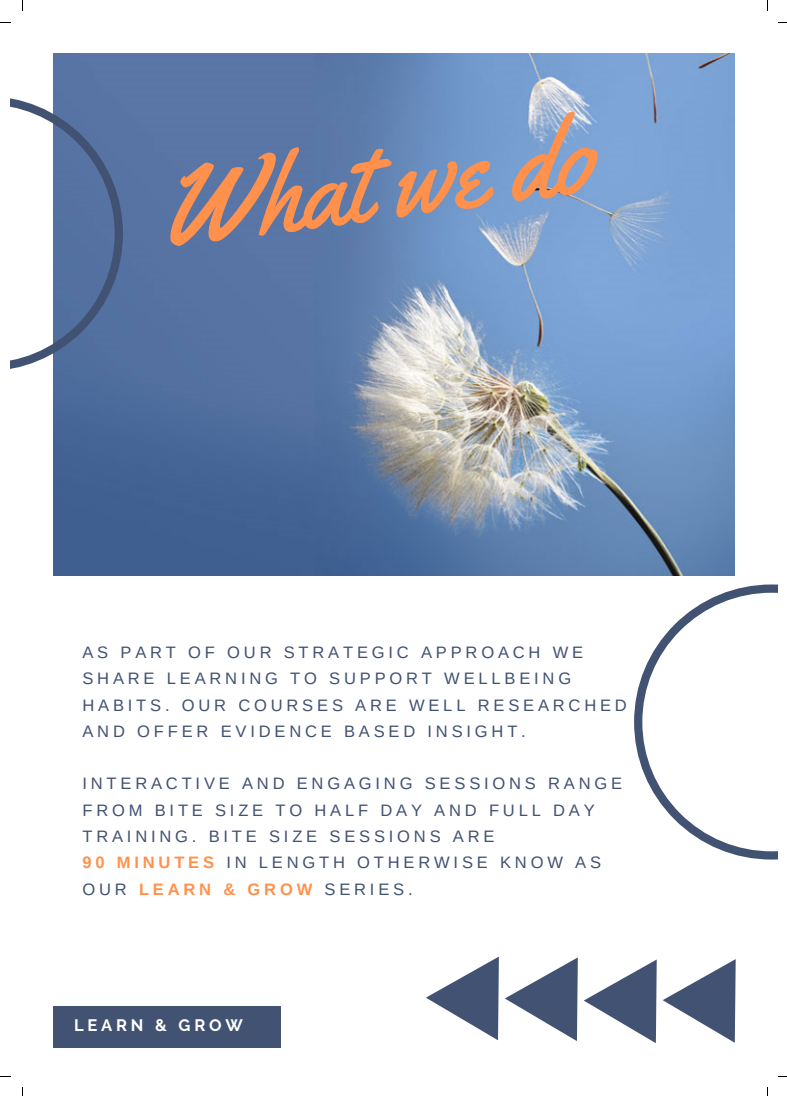
<style>
.page{position:relative;width:787px;height:1096px;background:#fff}
.page>*{position:absolute;margin:0;border:0;box-sizing:border-box;transform-origin:0 0}
.t1{font:110.12px "Yellowtail";color:#ff914d}
.t2{font:16.5px/26.2px "Arimo";letter-spacing:.23em;color:#415272}
.t3{font:700 16.5px "Raleway";letter-spacing:.23em;color:#fff}
.s1{font-weight:700;color:#ff914d}
</style>
<div class="page">
<img style="left:54px;top:53px;width:681px;height:522px">
<div style="left:54px;top:1005px;width:227px;height:42px;background:#415272"></div>
<svg style="left:426px;top:956px;width:310px;height:87px"></svg>
<svg style="left:10px;top:96px;width:113px;height:275px"></svg>
<svg style="left:634px;top:584px;width:144px;height:275px"></svg>
<h1 class="t1" style="left:150px;top:139px;width:439px;rotate:-7deg">What we do</h1>
<p class="t2" style="left:82px;top:639px;width:546px">AS PART OF OUR STRATEGIC APPROACH WE SHARE LEARNING TO SUPPORT WELLBEING HABITS. OUR COURSES ARE WELL RESEARCHED AND OFFER EVIDENCE BASED INSIGHT.</p>
<p class="t2" style="left:82px;top:770px;width:541px">INTERACTIVE AND ENGAGING SESSIONS RANGE FROM BITE SIZE TO HALF DAY AND FULL DAY TRAINING. BITE SIZE SESSIONS ARE<br><span class="s1">90 MINUTES</span> IN LENGTH OTHERWISE KNOW AS OUR <span class="s1">LEARN &amp; GROW</span> SERIES.</p>
<p class="t3" style="left:74px;top:1015px;width:170px">LEARN &amp; GROW</p>
</div>
